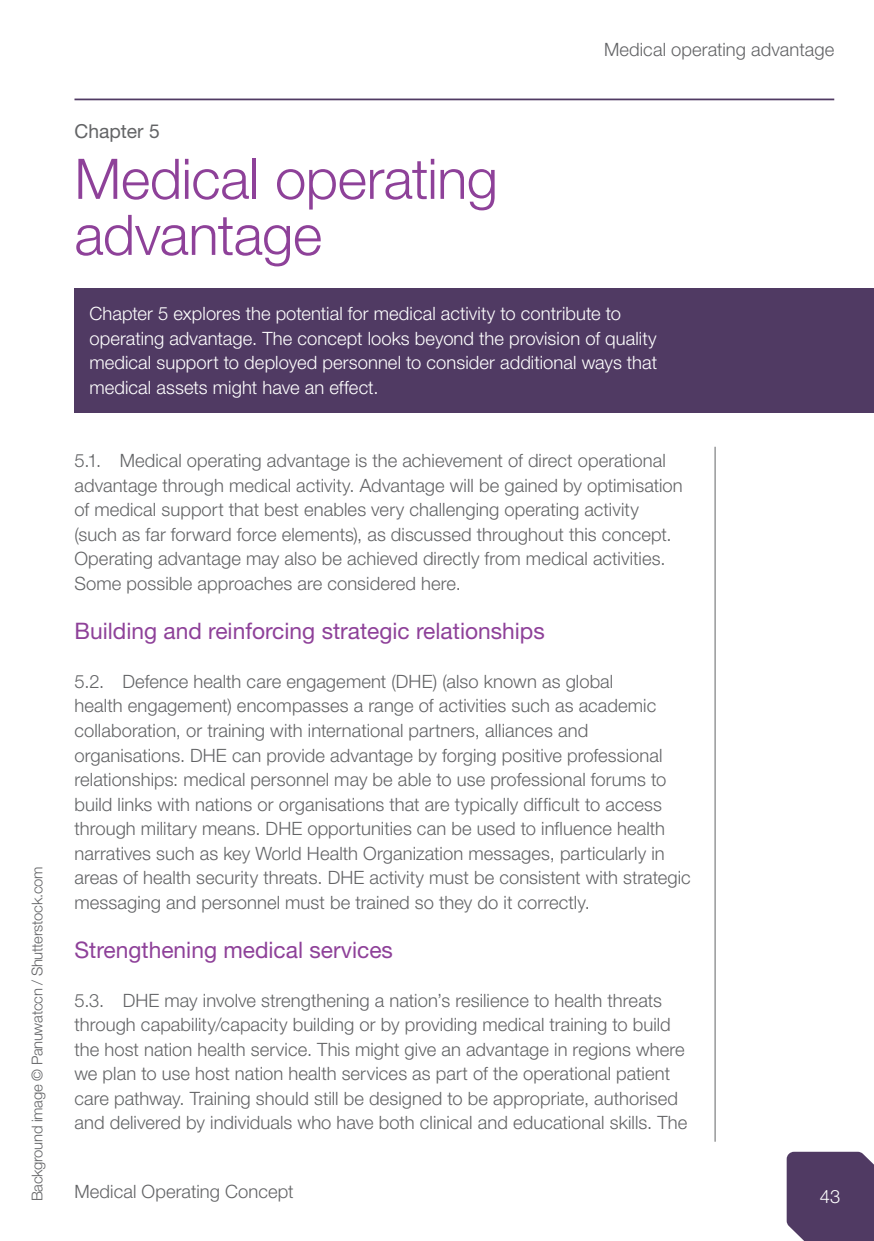
<style>
.page{position:relative;width:874px;height:1241px;background:#fff}
.page>*{position:absolute;margin:0;border:0;box-sizing:border-box;transform-origin:0 0}
.ID__Chapter_title_ne{font:300 56px/56px "Helvetica Neue LT Pro";letter-spacing:-.01em;color:#8e4199}
.ID__Side_heading_new{font:22.75px "Helvetica Neue LT Pro";color:#8e4199}
.Chapter_number{font:19.25px "Helvetica Neue LT Pro";color:#636466}
.ID__Para_Chapter_5{font:300 18.38px/24.5px "Helvetica Neue LT Pro";letter-spacing:.005em;color:#636466}
.ID__Para_Chapter_5_s{font:300 18.38px/24.5px "Helvetica Neue LT Pro";letter-spacing:.005em;color:#636466}
.ID__Body_Basic{font:300 18.38px/24.5px "Helvetica Neue LT Pro";letter-spacing:.005em;color:#fff}
.t1{font:300 14.88px "Helvetica Neue LT Pro";letter-spacing:-.02em;color:#636466}
</style>
<div class="page">
<div style="left:786px;top:1151px;width:87px;height:89px;background:#503a63"></div>
<div style="left:74px;top:289px;width:799px;height:124px;background:#503a63"></div>
<hr style="left:714px;top:446px;width:1px;height:695px;background:#636466">
<hr style="left:74px;top:98px;width:759px;height:2px;background:#503a63">
<p class="t1" style="left:28px;top:1200px;width:336px;rotate:-90deg">Background image © Panuwatccn / Shutterstock.com</p>
<h2 class="Chapter_number" style="left:74px;top:119px;width:87px">Chapter 5</h2>
<h2 class="ID__Chapter_title_ne" style="left:74px;top:150px;width:425px">Medical operating advantage</h2>
<p class="ID__Para_Chapter_5" style="left:603px;top:37px;width:231px">Medical operating advantage</p>
<p class="ID__Body_Basic" style="left:89px;top:301px;width:569px">Chapter 5 explores the potential for medical activity to contribute to operating advantage. The concept looks beyond the provision of quality medical support to deployed personnel to consider additional ways that medical assets might have an effect.</p>
<p class="ID__Para_Chapter_5_s" style="left:74px;top:448px;width:609px">5.1. Medical operating advantage is the achievement of direct operational advantage through medical activity. Advantage will be gained by optimisation of medical support that best enables very challenging operating activity (such as far forward force elements), as discussed throughout this concept.<br>Operating advantage may also be achieved directly from medical activities.<br>Some possible approaches are considered here.</p>
<p class="ID__Side_heading_new" style="left:74px;top:616px;width:471px">Building and reinforcing strategic relationships</p>
<p class="ID__Para_Chapter_5" style="left:74px;top:668px;width:617px">5.2. Defence health care engagement (DHE) (also known as global<br>health engagement) encompasses a range of activities such as academic collaboration, or training with international partners, alliances and organisations. DHE can provide advantage by forging positive professional relationships: medical personnel may be able to use professional forums to build links with nations or organisations that are typically difficult to access through military means. DHE opportunities can be used to influence health narratives such as key World Health Organization messages, particularly in areas of health security threats. DHE activity must be consistent with strategic messaging and personnel must be trained so they do it correctly.</p>
<p class="ID__Side_heading_new" style="left:74px;top:935px;width:320px">Strengthening medical services</p>
<p class="ID__Para_Chapter_5" style="left:74px;top:987px;width:614px">5.3. DHE may involve strengthening a nation’s resilience to health threats through capability/capacity building or by providing medical training to build the host nation health service. This might give an advantage in regions where we plan to use host nation health services as part of the operational patient care pathway. Training should still be designed to be appropriate, authorised and delivered by individuals who have both clinical and educational skills. The</p>
<p class="ID__Para_Chapter_5" style="left:74px;top:1178px;width:220px">Medical Operating Concept</p>
<p class="ID__Body_Basic" style="left:819px;top:1183px;width:22px">43</p>
</div>
